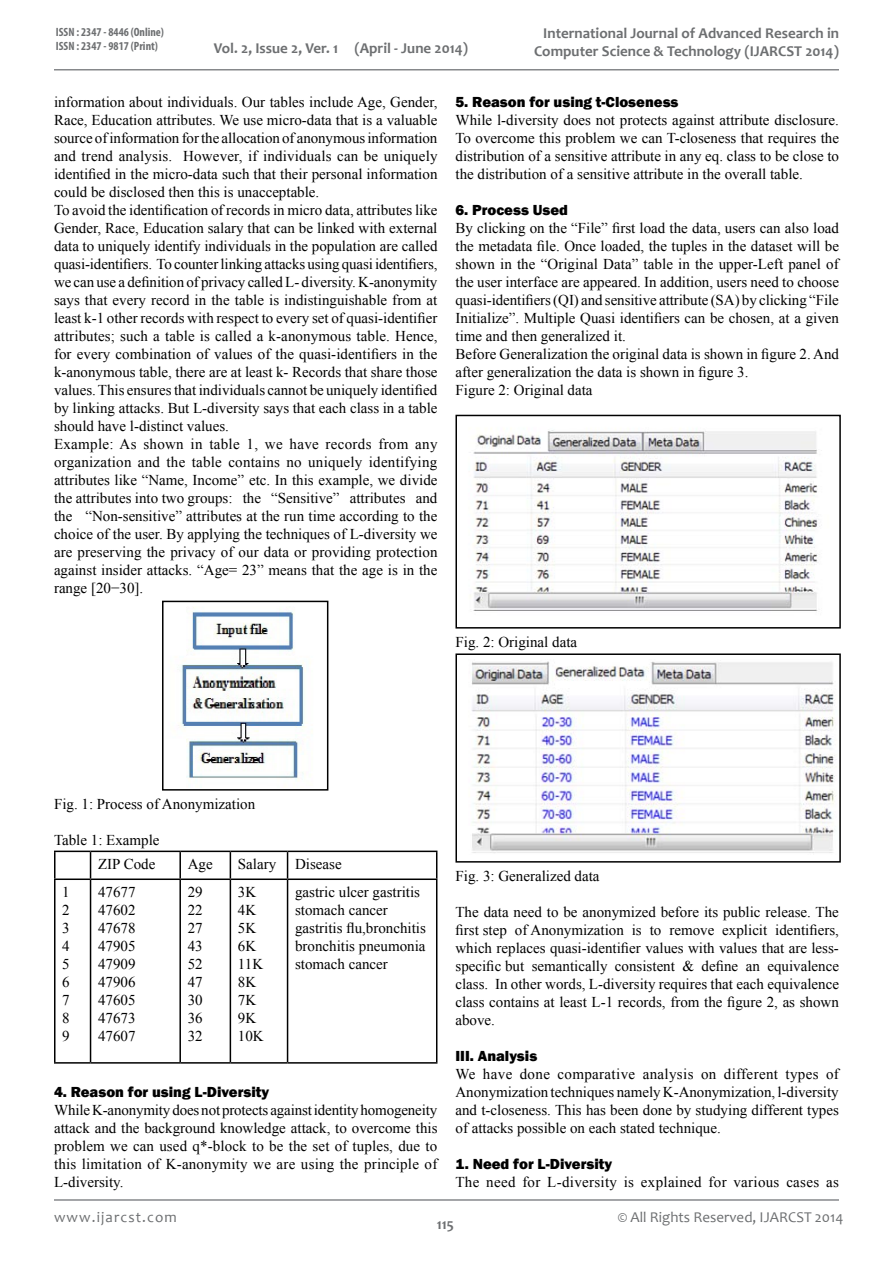
<style>
.page{position:relative;width:893px;height:1263px;background:#fff}
.page>*{position:absolute;margin:0;border:0;box-sizing:border-box;transform-origin:0 0}
.t1{font:15px/18px "Times New Roman";color:#000;text-align:justify}
.t2{font:700 15px/18px "Candara";color:#6d6f71;text-align:right}
.t3{font:800 15px "Franklin Gothic";color:#000}
.t4{font:15px "Times New Roman";letter-spacing:.02em;color:#000}
.t5{font:15px "Candara";color:#6d6f71}
.t6{font:15px "Candara";letter-spacing:.075em;color:#6d6f71}
.t7{font:700 condensed 12px/14.4px "Myriad Pro";color:#6d6f71}
</style>
<div class="page">
<hr style="left:54px;top:69px;width:785px;height:2px;background:#86888b">
<hr style="left:54px;top:1199px;width:785px;height:2px;background:#86888b">
<img style="left:178px;top:607px;width:128px;height:174px">
<div style="left:162px;top:601px;width:166px;height:190px;border:2px solid #000"></div>
<hr style="left:54px;top:851px;width:37px;height:1px;background:#000">
<hr style="left:54px;top:852px;width:2px;height:26px;background:#000">
<hr style="left:91px;top:851px;width:89px;height:1px;background:#000">
<svg style="left:90px;top:852px;width:1px;height:26px"></svg>
<hr style="left:180px;top:851px;width:50px;height:1px;background:#000">
<hr style="left:179px;top:852px;width:2px;height:26px;background:#000">
<hr style="left:230px;top:851px;width:58px;height:1px;background:#000">
<svg style="left:230px;top:852px;width:1px;height:26px"></svg>
<hr style="left:288px;top:851px;width:149px;height:1px;background:#000">
<svg style="left:287px;top:852px;width:1px;height:26px"></svg>
<svg style="left:436px;top:852px;width:1px;height:26px"></svg>
<hr style="left:54px;top:878px;width:37px;height:2px;background:#000">
<hr style="left:54px;top:880px;width:2px;height:182px;background:#000">
<hr style="left:91px;top:878px;width:89px;height:2px;background:#000">
<hr style="left:90px;top:880px;width:1px;height:182px;background:#000">
<hr style="left:180px;top:878px;width:50px;height:2px;background:#000">
<hr style="left:179px;top:880px;width:2px;height:182px;background:#000">
<hr style="left:230px;top:878px;width:58px;height:2px;background:#000">
<hr style="left:230px;top:880px;width:1px;height:182px;background:#000">
<hr style="left:288px;top:878px;width:149px;height:2px;background:#000">
<hr style="left:287px;top:880px;width:1px;height:182px;background:#000">
<hr style="left:436px;top:880px;width:1px;height:182px;background:#000">
<hr style="left:54px;top:1062px;width:37px;height:1px;background:#000">
<hr style="left:91px;top:1062px;width:89px;height:1px;background:#000">
<hr style="left:180px;top:1062px;width:50px;height:1px;background:#000">
<hr style="left:230px;top:1062px;width:58px;height:1px;background:#000">
<hr style="left:288px;top:1062px;width:149px;height:1px;background:#000">
<img style="left:470px;top:430px;width:350px;height:181px">
<div style="left:455px;top:415px;width:386px;height:213px;border:2px solid #000"></div>
<img style="left:472px;top:661px;width:363px;height:192px">
<div style="left:455px;top:653px;width:386px;height:209px;border:2px solid #000"></div>
<p class="t2" style="left:534px;top:24px;width:306px">International Journal of Advanced Research in<br>Computer Science &amp; Technology (IJARCST 2014)</p>
<p class="t7" style="left:56px;top:25px;width:110px">ISSN : 2347 - 8446 (Online)<br>ISSN : 2347 - 9817 (Print)</p>
<p class="t2" style="left:214px;top:39px;width:256px">Vol. 2, Issue 2, Ver. 1 (April - June 2014)</p>
<p class="t1" style="left:54px;top:92px;width:385px;text-align:left">information about individuals. Our tables include Age, Gender, Race, Education attributes. We use micro-data that is a valuable source of information for the allocation of anonymous information and trend analysis. However, if individuals can be uniquely identified in the micro-data such that their personal information could be disclosed then this is unacceptable.<br>To avoid the identification of records in micro data, attributes like Gender, Race, Education salary that can be linked with external data to uniquely identify individuals in the population are called quasi-identifiers. To counter linking attacks using quasi identifiers, we can use a definition of privacy called L- diversity. K-anonymity says that every record in the table is indistinguishable from at least k-1 other records with respect to every set of quasi-identifier attributes; such a table is called a k-anonymous table. Hence, for every combination of values of the quasi-identifiers in the k-anonymous table, there are at least k- Records that share those values. This ensures that individuals cannot be uniquely identified by linking attacks. But L-diversity says that each class in a table should have l-distinct values.<br>Example: As shown in table 1, we have records from any organization and the table contains no uniquely identifying attributes like “Name, Income” etc. In this example, we divide the attributes into two groups: the “Sensitive” attributes and the “Non-sensitive” attributes at the run time according to the choice of the user. By applying the techniques of L-diversity we are preserving the privacy of our data or providing protection against insider attacks. “Age= 23” means that the age is in the range [20−30].</p>
<p class="t3" style="left:455px;top:92px;width:225px">5. Reason for using t-Closeness</p>
<p class="t1" style="left:455px;top:110px;width:385px">While l-diversity does not protects against attribute disclosure.<br>To overcome this problem we can T-closeness that requires the distribution of a sensitive attribute in any eq. class to be close to the distribution of a sensitive attribute in the overall table.</p>
<p class="t3" style="left:455px;top:200px;width:114px">6. Process Used</p>
<p class="t1" style="left:455px;top:218px;width:385px;text-align:left">By clicking on the “File” first load the data, users can also load the metadata file. Once loaded, the tuples in the dataset will be shown in the “Original Data” table in the upper-Left panel of the user interface are appeared. In addition, users need to choose quasi-identifiers (QI) and sensitive attribute (SA) by clicking “File Initialize”. Multiple Quasi identifiers can be chosen, at a given time and then generalized it.<br>Before Generalization the original data is shown in figure 2. And after generalization the data is shown in figure 3.<br>Figure 2: Original data</p>
<p class="t1" style="left:455px;top:632px;width:123px">Fig. 2: Original data</p>
<p class="t1" style="left:54px;top:794px;width:203px">Fig. 1: Process of Anonymization</p>
<p class="t1" style="left:54px;top:827px;width:107px;line-height:24.6px;text-align:right">Table 1: Example<br>ZIP Code</p>
<p class="t1" style="left:188px;top:855px;width:26px">Age</p>
<p class="t1" style="left:238px;top:855px;width:40px">Salary</p>
<p class="t1" style="left:295px;top:855px;width:48px">Disease</p>
<p class="t1" style="left:62px;top:883px;width:9px">1<br>2<br>3<br>4<br>5<br>6<br>7<br>8<br>9</p>
<p class="t1" style="left:98px;top:883px;width:39px">47677<br>47602<br>47678<br>47905<br>47909<br>47906<br>47605<br>47673<br>47607</p>
<p class="t1" style="left:188px;top:883px;width:16px">29<br>22<br>27<br>43<br>52<br>47<br>30<br>36<br>32</p>
<p class="t1" style="left:238px;top:883px;width:27px;text-align:left">3K<br>4K<br>5K<br>6K<br>11K<br>8K<br>7K<br>9K<br>10K</p>
<p class="t1" style="left:295px;top:883px;width:132px;text-align:left">gastric ulcer gastritis stomach cancer gastritis flu,bronchitis bronchitis pneumonia stomach cancer</p>
<p class="t3" style="left:54px;top:1082px;width:217px">4. Reason for using L-Diversity</p>
<p class="t1" style="left:54px;top:1100px;width:385px">While K-anonymity does not protects against identity homogeneity attack and the background knowledge attack, to overcome this problem we can used q*-block to be the set of tuples, due to this limitation of K-anonymity we are using the principle of L-diversity.</p>
<p class="t1" style="left:455px;top:866px;width:146px">Fig. 3: Generalized data</p>
<p class="t1" style="left:455px;top:902px;width:385px">The data need to be anonymized before its public release. The first step of Anonymization is to remove explicit identifiers, which replaces quasi-identifier values with values that are less&shy;specific but semantically consistent &amp; define an equivalence class. In other words, L-diversity requires that each equivalence class contains at least L-1 records, from the figure 2, as shown above.</p>
<p class="t3" style="left:455px;top:1046px;width:83px">III. Analysis</p>
<p class="t1" style="left:455px;top:1064px;width:385px">We have done comparative analysis on different types of Anonymization techniques namely K-Anonymization, l-diversity and t-closeness. This has been done by studying different types of attacks possible on each stated technique.</p>
<p class="t3" style="left:455px;top:1154px;width:158px">1. Need for L-Diversity</p>
<p class="t4" style="left:455px;top:1171px;width:385px">The need for L-diversity is explained for various cases as</p>
<p class="t6" style="left:54px;top:1207px;width:124px">www.ijarcst.com</p>
<p class="t2" style="left:437px;top:1215px;width:19px">115</p>
<p class="t5" style="left:618px;top:1207px;width:227px">© All Rights Reserved, IJARCST 2014</p>
</div>
